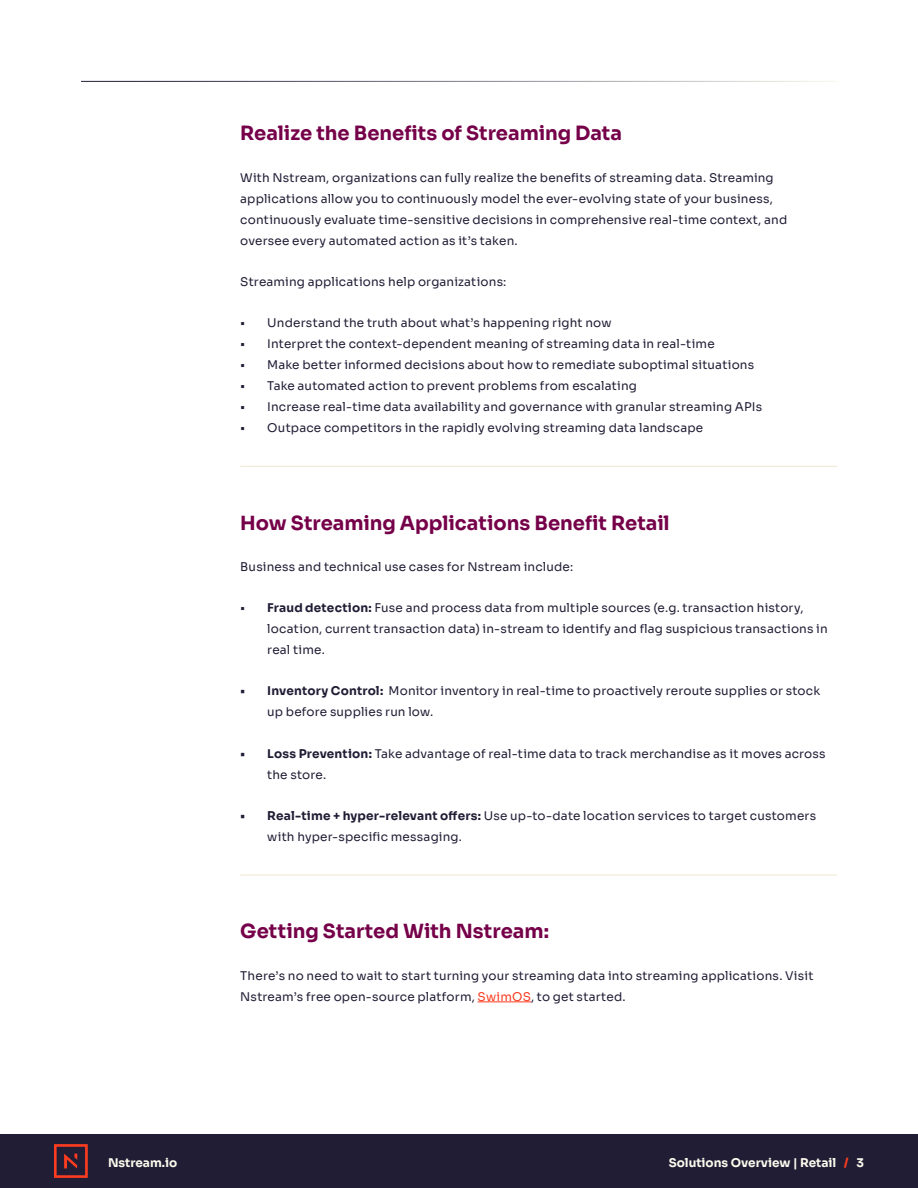
<style>
.page{position:relative;width:918px;height:1188px;background:#fff}
.page>*{position:absolute;margin:0;border:0;box-sizing:border-box;transform-origin:0 0}
.Body_paragraph{font:700 19.5px "Sora";color:#750049}
.Body_paragraph-2{font:12px/21px "Sora";letter-spacing:.015em;color:#211d35}
.t1{font:700 12px "Sora";color:#fcfaed}
.s1{font-weight:700}
.s2{color:#fc3c20}
</style>
<div class="page">
<div style="left:0;top:1134px;width:918px;height:54px;background:#211d35"></div>
<svg style="left:54px;top:1144px;width:34px;height:34px"></svg>
<hr style="left:240px;top:466px;width:597px;height:1px;background:#f0e6d0">
<hr style="left:240px;top:875px;width:597px;height:1px;background:#f0e6d0">
<hr style="left:478px;top:1002px;width:53px;height:1px;background:#fc3c20">
<p class="Body_paragraph" style="left:240px;top:117px;width:383px">Realize the Benefits of Streaming Data</p>
<p class="Body_paragraph-2" style="left:240px;top:166px;width:549px">With Nstream, organizations can fully realize the benefits of streaming data. Streaming applications allow you to continuously model the ever-evolving state of your business, continuously evaluate time-sensitive decisions in comprehensive real-time context, and oversee every automated action as it’s taken.</p>
<p class="Body_paragraph-2" style="left:240px;top:270px;width:268px">Streaming applications help organizations:</p>
<p class="Body_paragraph-2" style="left:240px;top:311px;width:373px">• Understand the truth about what’s happening right now</p>
<p class="Body_paragraph-2" style="left:240px;top:332px;width:476px">• Interpret the context-dependent meaning of streaming data in real-time</p>
<p class="Body_paragraph-2" style="left:240px;top:353px;width:515px">• Make better informed decisions about how to remediate suboptimal situations</p>
<p class="Body_paragraph-2" style="left:240px;top:374px;width:398px">• Take automated action to prevent problems from escalating</p>
<p class="Body_paragraph-2" style="left:240px;top:395px;width:523px">• Increase real-time data availability and governance with granular streaming APIs</p>
<p class="Body_paragraph-2" style="left:240px;top:416px;width:464px">• Outpace competitors in the rapidly evolving streaming data landscape</p>
<p class="Body_paragraph" style="left:240px;top:507px;width:431px">How Streaming Applications Benefit Retail</p>
<p class="Body_paragraph-2" style="left:240px;top:555px;width:334px">Business and technical use cases for Nstream include:</p>
<p class="Body_paragraph-2" style="left:267px;top:596px;width:562px;text-indent:-27px">• <span class="s1">Fraud detection:</span> Fuse and process data from multiple sources (e.g. transaction history, location, current transaction data) in-stream to identify and flag suspicious transactions in real time.</p>
<p class="Body_paragraph-2" style="left:267px;top:680px;width:554px;text-indent:-27px"><span class="s1">• Inventory Control:</span> Monitor inventory in real-time to proactively reroute supplies or stock up before supplies run low.</p>
<p class="Body_paragraph-2" style="left:267px;top:742px;width:560px;text-indent:-27px"><span class="s1">• Loss Prevention:</span> Take advantage of real-time data to track merchandise as it moves across the store.</p>
<p class="Body_paragraph-2" style="left:267px;top:804px;width:550px;text-indent:-27px"><span class="s1">• Real-time + hyper-relevant offers:</span> Use up-to-date location services to target customers with hyper-specific messaging.</p>
<p class="Body_paragraph" style="left:240px;top:915px;width:310px">Getting Started With Nstream:</p>
<p class="Body_paragraph-2" style="left:240px;top:964px;width:575px">There’s no need to wait to start turning your streaming data into streaming applications. Visit<br>Nstream’s free open-source platform, <span class="s2">SwimOS</span>, to get started.</p>
<p class="t1" style="left:108px;top:1153px;width:71px">Nstream.io</p>
<p class="t1" style="left:669px;top:1153px;width:197px">Solutions Overview | Retail <span class="s2">/</span> 3</p>
</div>
